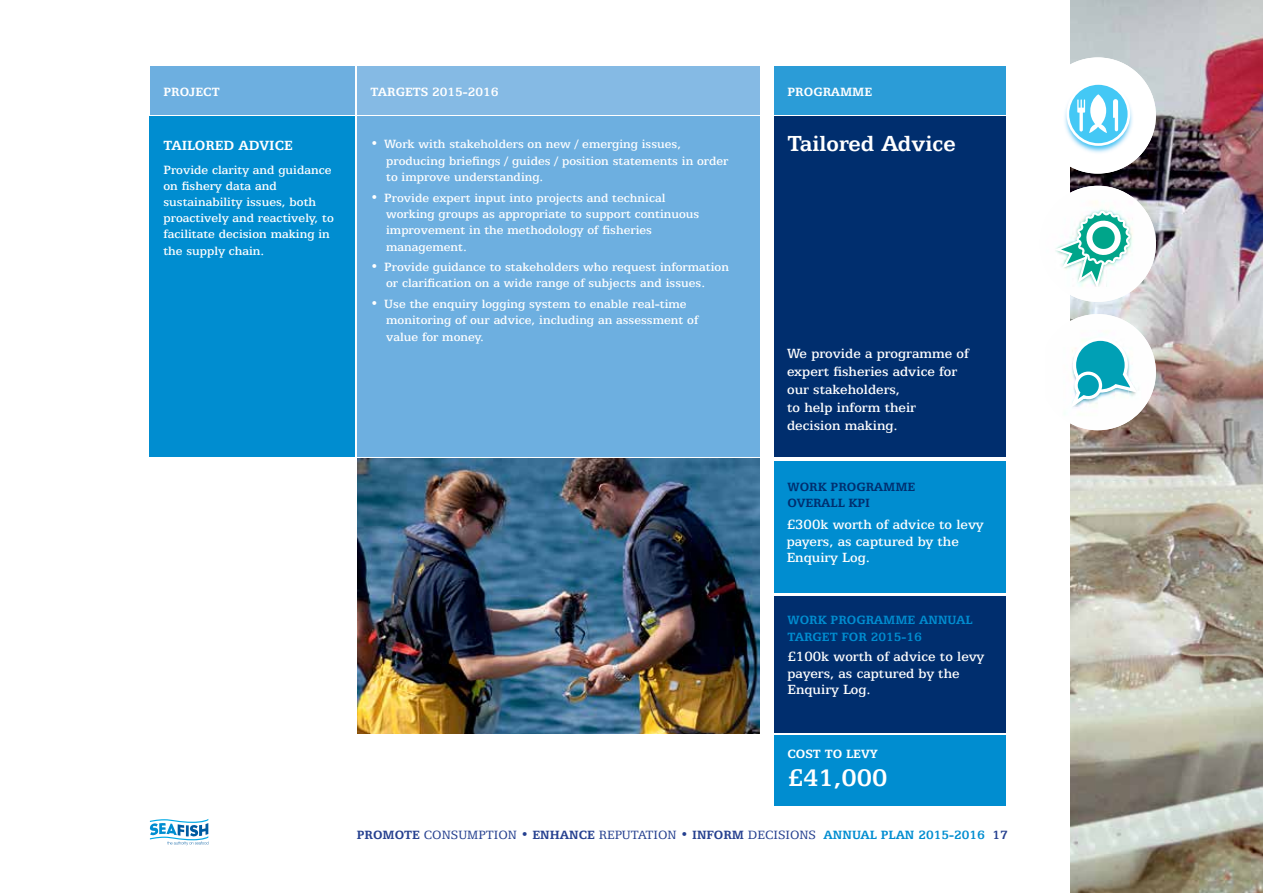
<style>
.page{position:relative;width:1263px;height:893px;background:#fff}
.page>*{position:absolute;margin:0;border:0;box-sizing:border-box;transform-origin:0 0}
.t1{font:700 27px "Egyptian 505 BT";color:#fff}
.t2{font:700 24.6px "Egyptian 505 BT";color:#fff}
.t3{font:500 15px/18px "Egyptian 505 BT";color:#fff}
.t4{font:700 15px "Egyptian 505 BT";color:#fff}
.t5{font:500 13.5px/16.4px "Egyptian 505 BT";color:#fff}
.t6{font:13.5px "Egyptian 505 BT";color:#25408f}
.t7{font:700 13.5px "Egyptian 505 BT";color:#fff}
.t8{font:700 13.5px/16.5px "Egyptian 505 BT";color:#008dd0}
.t9{font:700 13.5px/16.5px "Egyptian 505 BT";color:#002e6e}
.s1{font-weight:700}
.s2{font-weight:700;color:#008dd0}
</style>
<div class="page">
<img style="left:1071px;top:0;width:192px;height:893px">
<svg style="left:150px;top:819px;width:58px;height:26px"></svg>
<div style="left:774px;top:116px;width:231px;height:341px;background:#002e6e"></div>
<div style="left:150px;top:116px;width:205px;height:341px;background:#008dd0"></div>
<div style="left:357px;top:116px;width:403px;height:341px;background:#6dafe0"></div>
<div style="left:150px;top:66px;width:205px;height:48px;background:#6dafe0"></div>
<div style="left:357px;top:66px;width:403px;height:48px;background:#85bae4"></div>
<div style="left:774px;top:66px;width:231px;height:48px;background:#2b9cd7"></div>
<div style="left:774px;top:735px;width:231px;height:70px;background:#008dd0"></div>
<img style="left:357px;top:459px;width:403px;height:274px">
<div style="left:774px;top:597px;width:231px;height:136px;background:#002e6e"></div>
<div style="left:774px;top:461px;width:231px;height:132px;background:#008dd0"></div>
<img style="left:1040px;top:57px;width:116px;height:117px;border-radius:58px">
<svg style="left:1068px;top:83px;width:61px;height:62px"></svg>
<div style="left:1066px;top:82px;width:64px;height:64px;border:3px solid #fff;border-radius:50%"></div>
<svg style="left:1113px;top:99px;width:5px;height:37px"></svg>
<svg style="left:1077px;top:94px;width:30px;height:44px"></svg>
<img style="left:1040px;top:186px;width:116px;height:116px;border-radius:58px">
<svg style="left:1054px;top:211px;width:77px;height:77px"></svg>
<img style="left:1070px;top:314px;width:86px;height:107px">
<img style="left:1070px;top:422px;width:58px;height:8px">
<img style="left:1064px;top:408px;width:65px;height:14px">
<svg style="left:1070px;top:338px;width:67px;height:70px"></svg>
<p class="t7" style="left:163px;top:84px;width:58px">PROJECT</p>
<p class="t7" style="left:371px;top:84px;width:129px">TARGETS 2015-2016</p>
<p class="t7" style="left:787px;top:84px;width:86px">PROGRAMME</p>
<p class="t4" style="left:163px;top:136px;width:131px">TAILORED ADVICE</p>
<p class="t5" style="left:163px;top:161px;width:172px">Provide clarity and guidance on fishery data and sustainability issues, both proactively and reactively, to facilitate decision making in the supply chain.</p>
<p class="t5" style="left:386px;top:136px;width:344px;text-indent:-15px">• Work with stakeholders on new / emerging issues, producing briefings / guides / position statements in order to improve understanding.</p>
<p class="t5" style="left:386px;top:189px;width:315px;text-indent:-15px">• Provide expert input into projects and technical working groups as appropriate to support continuous improvement in the methodology of fisheries management.</p>
<p class="t5" style="left:386px;top:258px;width:344px;text-indent:-15px">• Provide guidance to stakeholders who request information or clarification on a wide range of subjects and issues.</p>
<p class="t5" style="left:386px;top:295px;width:314px;text-indent:-15px">• Use the enquiry logging system to enable real-time monitoring of our advice, including an assessment of value for money.</p>
<h2 class="t2" style="left:787px;top:129px;width:170px">Tailored Advice</h2>
<p class="t3" style="left:787px;top:344px;width:183px">We provide a programme of expert fisheries advice for our stakeholders,<br>to help inform their decision making.</p>
<p class="t9" style="left:787px;top:478px;width:129px">WORK PROGRAMME<br>OVERALL KPI</p>
<p class="t3" style="left:787px;top:516px;width:198px;line-height:16.5px">£300k worth of advice to levy payers, as captured by the<br>Enquiry Log.</p>
<p class="t8" style="left:787px;top:611px;width:187px">WORK PROGRAMME ANNUAL<br>TARGET FOR 2015-16</p>
<p class="t3" style="left:787px;top:648px;width:198px;line-height:16.5px">£100k worth of advice to levy payers, as captured by the<br>Enquiry Log.</p>
<p class="t7" style="left:787px;top:746px;width:92px">COST TO LEVY</p>
<h1 class="t1" style="left:788px;top:762px;width:101px">£41,000</h1>
<p class="t6" style="left:357px;top:827px;width:653px"><span class="s1">PROMOTE</span> CONSUMPTION • <span class="s1">ENHANCE</span> REPUTATION • <span class="s1">INFORM</span> DECISIONS <span class="s2">ANNUAL PLAN 2015-2016</span> <span class="s1">17</span></p>
</div>
